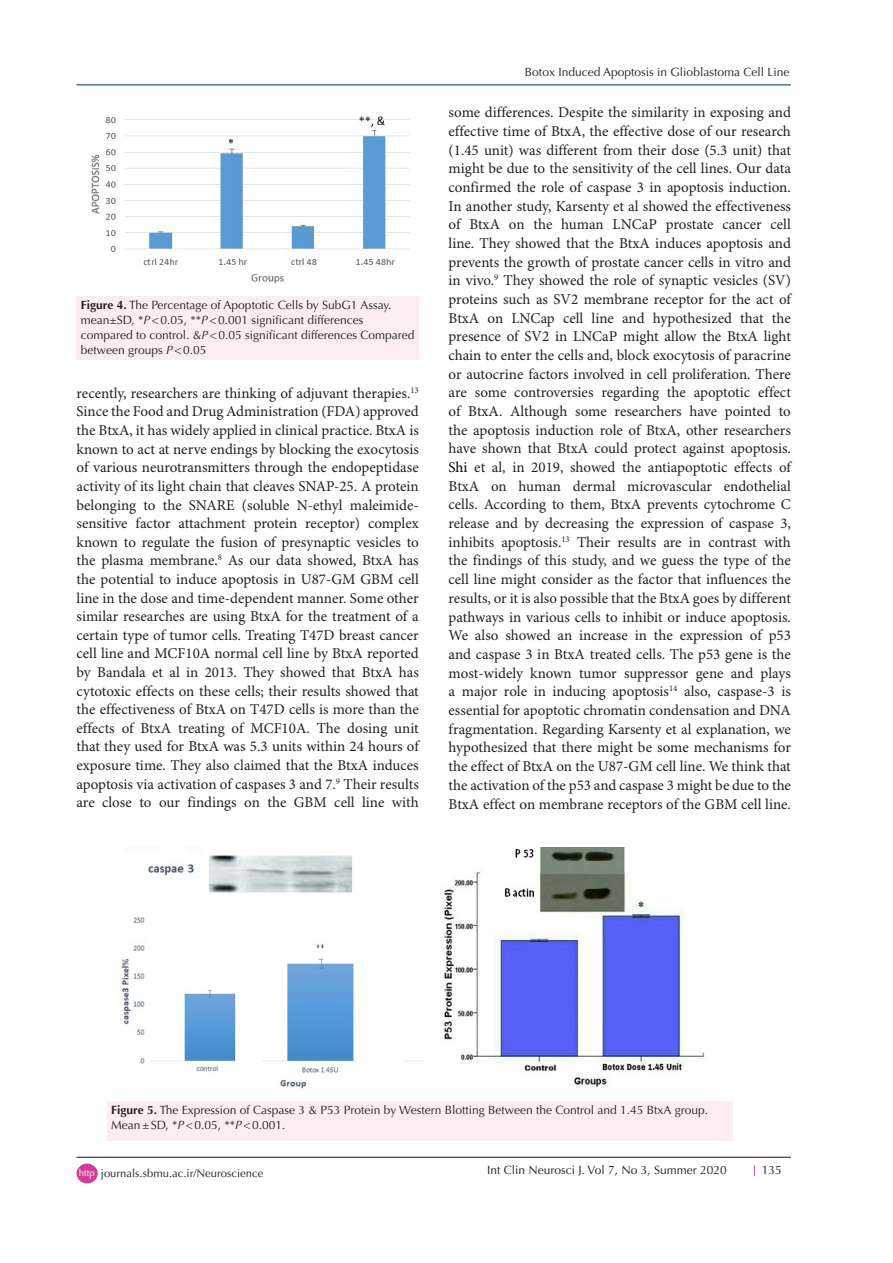
<style>
.page{position:relative;width:893px;height:1263px;background:#fff}
.page>*{position:absolute;margin:0;border:0;box-sizing:border-box;transform-origin:0 0}
.t1{font:15px/18.8px "Minion Pro";color:#231f20;text-align:justify}
.t2{font:12px/15px "Optima LT Std";color:#231f20}
.t3{font:11.25px "Optima LT Std";color:#231f20}
.s1{font-weight:700}
.s2{font-style:italic}
.s3{color:#000}
.s4{font-size:9.6px;color:#fff}
</style>
<div class="page">
<hr style="left:77px;top:1157px;width:714px;height:1px;background:#190066">
<hr style="left:77px;top:85px;width:714px;height:1px;background:#053278">
<div style="left:77px;top:1164px;width:20px;height:19px;background:#d03c96;border-radius:50%"></div>
<div style="left:77px;top:1163px;width:21px;height:20px;border:1px solid #d03c96;border-radius:50%"></div>
<img style="left:121px;top:847px;width:304px;height:242px">
<img style="left:444px;top:847px;width:261px;height:240px">
<div style="left:77px;top:296px;width:342px;height:64px;background:#fdedf2"></div>
<div style="left:107px;top:1101px;width:626px;height:40px;background:#fdedf2"></div>
<img style="left:91px;top:116px;width:319px;height:168px">
<p class="t2" style="left:81px;top:298px;width:312px"><span class="s1">Figure 4.</span> The Percentage of Apoptotic Cells by SubG1 Assay.</p>
<p class="t2" style="left:81px;top:313px;width:335px">mean±SD, *<span class="s2">P</span>&lt;0.05, **<span class="s2">P</span>&lt;0.001 significant differences compared to control. &amp;<span class="s2">P</span>&lt;0.05 significant differences Compared between groups <span class="s2">P</span>&lt;0.05</p>
<p class="t1" style="left:77px;top:384px;width:344px">recently, researchers are thinking of adjuvant therapies.<sup>13<br></sup>Since the Food and Drug Administration (FDA) approved the BtxA, it has widely applied in clinical practice. BtxA is known to act at nerve endings by blocking the exocytosis of various neurotransmitters through the endopeptidase activity of its light chain that cleaves SNAP-25. A protein belonging to the SNARE (soluble N-ethyl maleimide&shy;sensitive factor attachment protein receptor) complex known to regulate the fusion of presynaptic vesicles to the plasma membrane.<sup>8</sup> As our data showed, BtxA has the potential to induce apoptosis in U87-GM GBM cell line in the dose and time-dependent manner. Some other similar researches are using BtxA for the treatment of a certain type of tumor cells. Treating T47D breast cancer cell line and MCF10A normal cell line by BtxA reported by Bandala et al in 2013. They showed that BtxA has cytotoxic effects on these cells; their results showed that the effectiveness of BtxA on T47D cells is more than the effects of BtxA treating of MCF10A. The dosing unit that they used for BtxA was 5.3 units within 24 hours of exposure time. They also claimed that the BtxA induces apoptosis via activation of caspases 3 and 7.<sup>9</sup> Their results are close to our findings on the GBM cell line with</p>
<p class="t2" style="left:525px;top:65px;width:266px">Botox Induced Apoptosis in Glioblastoma Cell Line</p>
<p class="t1" style="left:449px;top:104px;width:344px">some differences. Despite the similarity in exposing and effective time of BtxA, the effective dose of our research (1.45 unit) was different from their dose (5.3 unit) that might be due to the sensitivity of the cell lines. Our data confirmed the role of caspase 3 in apoptosis induction.<br>In another study, Karsenty et al showed the effectiveness of BtxA on the human LNCaP prostate cancer cell line. They showed that the BtxA induces apoptosis and prevents the growth of prostate cancer cells in vitro and in vivo.<sup>9</sup> They showed the role of synaptic vesicles (SV) proteins such as SV2 membrane receptor for the act of BtxA on LNCap cell line and hypothesized that the presence of SV2 in LNCaP might allow the BtxA light chain to enter the cells and, block exocytosis of paracrine or autocrine factors involved in cell proliferation. There are some controversies regarding the apoptotic effect of BtxA. Although some researchers have pointed to the apoptosis induction role of BtxA, other researchers have shown that BtxA could protect against apoptosis.<br><span class="s3">Shi</span> et al, in 2019, showed the antiapoptotic effects of BtxA on human dermal microvascular endothelial cells. According to them, BtxA prevents cytochrome C release and by decreasing the expression of caspase 3, inhibits apoptosis.<sup>13</sup> Their results are in contrast with the findings of this study, and we guess the type of the cell line might consider as the factor that influences the results, or it is also possible that the BtxA goes by different pathways in various cells to inhibit or induce apoptosis.<br>We also showed an increase in the expression of p53 and caspase 3 in BtxA treated cells. The p53 gene is the most-widely known tumor suppressor gene and plays a major role in inducing apoptosis<sup>14</sup> also, caspase-3 is essential for apoptotic chromatin condensation and DNA fragmentation. Regarding Karsenty et al explanation, we hypothesized that there might be some mechanisms for the effect of BtxA on the U87-GM cell line. We think that the activation of the p53 and caspase 3 might be due to the BtxA effect on membrane receptors of the GBM cell line.</p>
<p class="t2" style="left:111px;top:1102px;width:599px"><span class="s1">Figure 5.</span> The Expression of Caspase 3 &amp; P53 Protein by Western Blotting Between the Control and 1.45 BtxA group.<br>Mean±SD, *<span class="s2">P</span>&lt;0.05, **<span class="s2">P</span>&lt;0.001.</p>
<p class="t3" style="left:79px;top:1166px;width:186px"><span class="s4">http</span> journals.sbmu.ac.ir/Neuroscience</p>
<p class="t2" style="left:487px;top:1163px;width:241px">Int Clin Neurosci J. Vol 7, No 3, Summer 2020</p>
<p class="t2" style="left:762px;top:1162px;width:22px">135</p>
</div>
